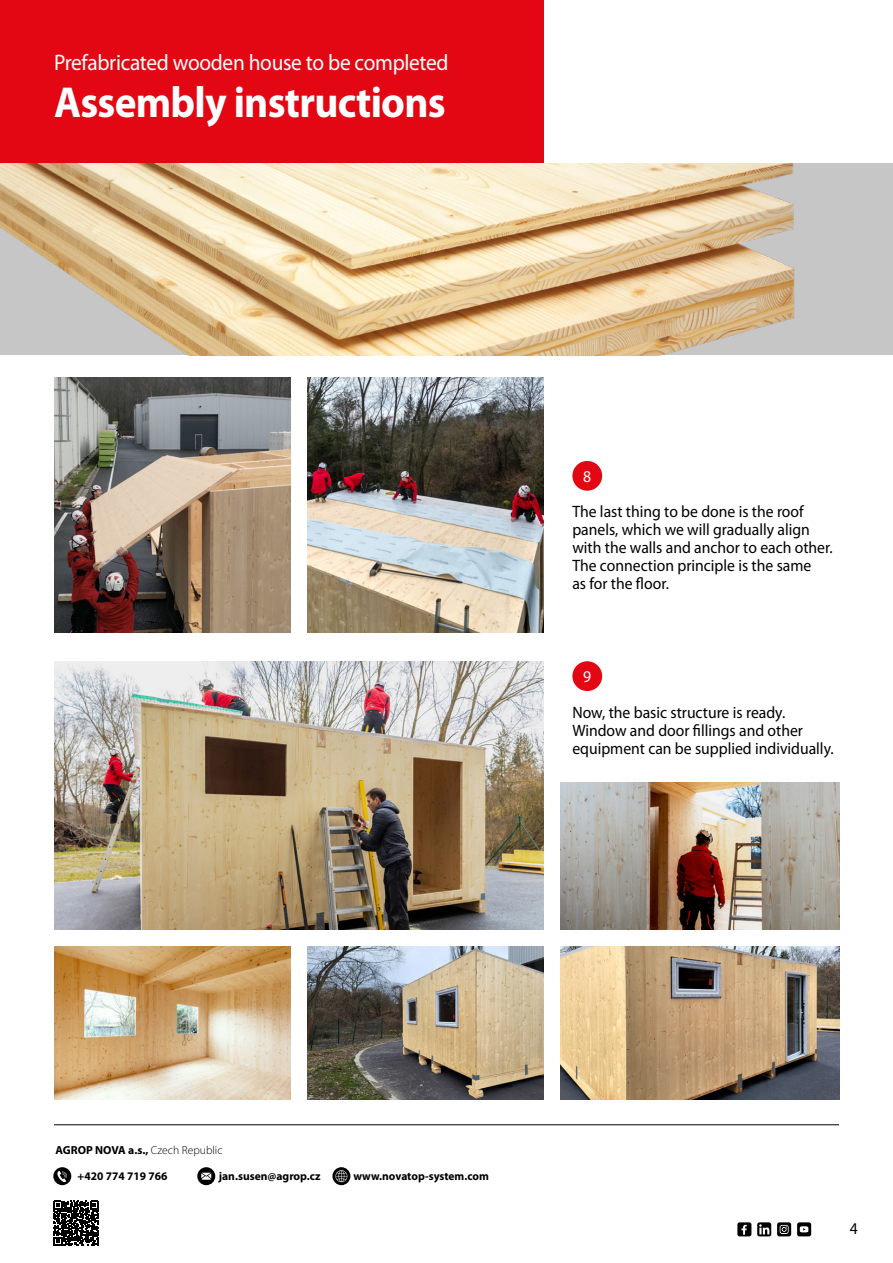
<style>
.page{position:relative;width:893px;height:1263px;background:#fff}
.page>*{position:absolute;margin:0;border:0;box-sizing:border-box;transform-origin:0 0}
.t1{font:700 43.5px "Myriad Pro";letter-spacing:-.02em;color:#fff;scale:.95 1}
.t2{font:22.5px "Myriad Pro";letter-spacing:-.015em;color:#fff;scale:.95 1}
.t3{font:16.5px/18px "Myriad Pro";color:#000;scale:.95 1}
.t4{font:16.5px "Myriad Pro";color:#fff;scale:.95 1}
.t5{font:700 11.7px "Myriad Pro";color:#000}
.s1{font-weight:300}
</style>
<div class="page">
<div style="left:0;top:0;width:543px;height:206px;background:#e30613"></div>
<div style="left:0;top:164px;width:893px;height:191px;background:#c6c6c6"></div>
<img style="left:0;top:164px;width:795px;height:191px">
<img style="left:54px;top:377px;width:236px;height:255px">
<img style="left:307px;top:377px;width:236px;height:255px">
<img style="left:54px;top:661px;width:489px;height:268px">
<div style="left:572px;top:461px;width:30px;height:30px;background:#e30613;border-radius:50%"></div>
<div style="left:572px;top:661px;width:30px;height:30px;background:#e30613;border-radius:50%"></div>
<img style="left:307px;top:946px;width:236px;height:153px">
<img style="left:54px;top:946px;width:236px;height:153px">
<img style="left:560px;top:782px;width:280px;height:147px">
<img style="left:560px;top:946px;width:280px;height:153px">
<hr style="left:54px;top:1124px;width:785px;height:1px;background:#000">
<div style="left:53px;top:1167px;width:18px;height:18px;background:#000;border-radius:50%"></div>
<svg style="left:55px;top:1171px;width:12px;height:11px"></svg>
<svg style="left:332px;top:1167px;width:18px;height:18px"></svg>
<svg style="left:335px;top:1170px;width:12px;height:12px"></svg>
<svg style="left:197px;top:1167px;width:18px;height:18px"></svg>
<svg style="left:201px;top:1173px;width:10px;height:7px"></svg>
<div style="left:737px;top:1222px;width:14px;height:14px;background:#000;border-radius:2px"></div>
<svg style="left:741px;top:1225px;width:6px;height:10px"></svg>
<svg style="left:757px;top:1222px;width:14px;height:14px"></svg>
<svg style="left:759px;top:1224px;width:10px;height:10px"></svg>
<svg style="left:777px;top:1222px;width:14px;height:14px"></svg>
<svg style="left:780px;top:1225px;width:9px;height:9px"></svg>
<svg style="left:797px;top:1222px;width:14px;height:14px"></svg>
<svg style="left:800px;top:1226px;width:8px;height:6px"></svg>
<svg style="left:54px;top:1201px;width:44px;height:44px"></svg>
<h2 class="t2" style="left:54px;top:50px;width:417px">Prefabricated wooden house to be completed</h2>
<h1 class="t1" style="left:54px;top:78px;width:414px">Assembly instructions</h1>
<p class="t4" style="left:583px;top:467px;width:10px">8</p>
<p class="t3" style="left:572px;top:503px;width:275px">The last thing to be done is the roof panels, which we will gradually align with the walls and anchor to each other.<br>The connection principle is the same<br>as for the floor.</p>
<p class="t4" style="left:583px;top:668px;width:10px">9</p>
<p class="t3" style="left:572px;top:703px;width:277px">Now, the basic structure is ready.<br>Window and door fillings and other equipment can be supplied individually.</p>
<p class="t5" style="left:56px;top:1143px;width:169px">AGROP NOVA a.s., <span class="s1">Czech Republic</span></p>
<p class="t5" style="left:78px;top:1169px;width:91px">+420 774 719 766</p>
<p class="t5" style="left:219px;top:1169px;width:103px">jan.susen@agrop.cz</p>
<p class="t5" style="left:353px;top:1169px;width:137px">www.novatop-system.com</p>
<p class="t3" style="left:850px;top:1220px;width:10px">4</p>
</div>
